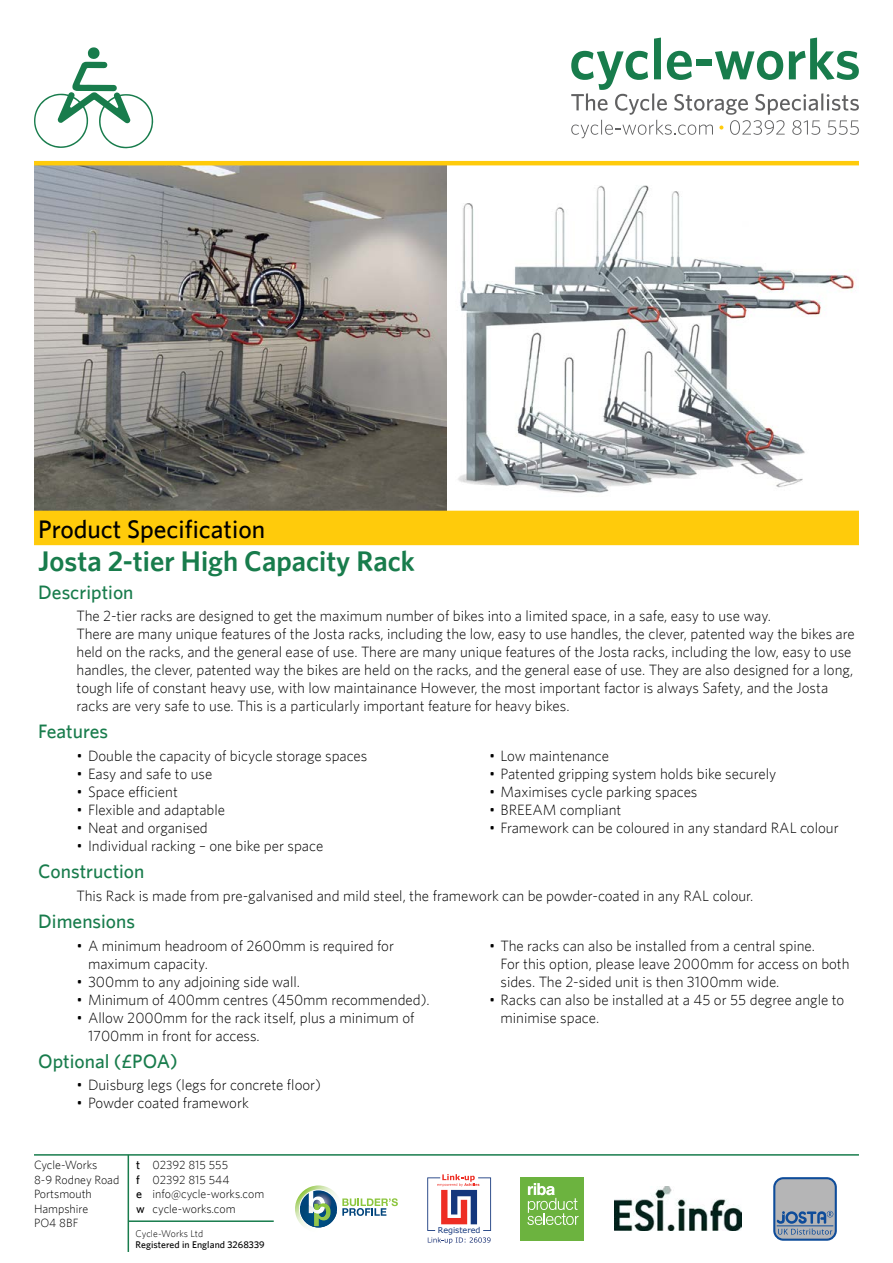
<style>
.page{position:relative;width:893px;height:1263px;background:#fff}
.page>*{position:absolute;margin:0;border:0;box-sizing:border-box;transform-origin:0 0}
.t1{font:600 28.5px "Whitney";color:#187c4c}
.t2{font:500 25.5px "Whitney";color:#000}
.t3{font:500 19.5px "Whitney";color:#187c4c}
.t4{font:300 15px/18px "Whitney";color:#000}
.t5{font:300 12px "Whitney";color:#000}
.t6{font:500 9.75px "Whitney";letter-spacing:.01em;color:#000}
.t7{font:300 9.75px "Whitney";color:#000}
.t8{font:7.95px "Verdana";color:#14377d}
.s1{font-weight:500}
</style>
<div class="page">
<hr style="left:128px;top:1155px;width:1px;height:97px;background:#187c4c">
<hr style="left:34px;top:1154px;width:825px;height:1px;background:#187c4c">
<hr style="left:128px;top:1220px;width:146px;height:2px;background:#187c4c">
<svg style="left:773px;top:1177px;width:64px;height:64px;background:#909fb1"></svg>
<svg style="left:427px;top:1174px;width:64px;height:57px"></svg>
<svg style="left:428px;top:1237px;width:63px;height:7px"></svg>
<div style="left:520px;top:1177px;width:64px;height:64px;background:#6cb33f"></div>
<svg style="left:527px;top:1183px;width:52px;height:42px"></svg>
<img style="left:615px;top:1187px;width:127px;height:44px">
<svg style="left:295px;top:1185px;width:103px;height:43px"></svg>
<img style="left:34px;top:165px;width:412px;height:346px">
<img style="left:455px;top:165px;width:404px;height:328px">
<svg style="left:34px;top:47px;width:119px;height:101px"></svg>
<svg style="left:571px;top:38px;width:288px;height:100px"></svg>
<div style="left:34px;top:511px;width:825px;height:34px;background:#ffcb0b"></div>
<hr style="left:34px;top:161px;width:825px;height:4px;background:#ffcb0b">
<h2 class="t2" style="left:38px;top:513px;width:229px">Product Specification</h2>
<h1 class="t1" style="left:38px;top:544px;width:378px">Josta 2-tier High Capacity Rack</h1>
<h3 class="t3" style="left:38px;top:580px;width:97px">Description</h3>
<p class="t4" style="left:77px;top:606px;width:780px">The 2-tier racks are designed to get the maximum number of bikes into a limited space, in a safe, easy to use way.<br>There are many unique features of the Josta racks, including the low, easy to use handles, the clever, patented way the bikes are held on the racks, and the general ease of use. There are many unique features of the Josta racks, including the low, easy to use handles, the clever, patented way the bikes are held on the racks, and the general ease of use. They are also designed for a long, tough life of constant heavy use, with low maintainance However, the most important factor is always Safety, and the Josta racks are very safe to use. This is a particularly important feature for heavy bikes.</p>
<h3 class="t3" style="left:38px;top:720px;width:71px">Features</h3>
<p class="t4" style="left:77px;top:746px;width:292px">• Double the capacity of bicycle storage spaces</p>
<p class="t4" style="left:77px;top:764px;width:137px">• Easy and safe to use</p>
<p class="t4" style="left:77px;top:782px;width:103px">• Space efficient</p>
<p class="t4" style="left:77px;top:800px;width:150px">• Flexible and adaptable</p>
<p class="t4" style="left:77px;top:818px;width:133px">• Neat and organised</p>
<p class="t4" style="left:77px;top:836px;width:248px">• Individual racking – one bike per space</p>
<p class="t4" style="left:489px;top:746px;width:121px">• Low maintenance</p>
<p class="t4" style="left:489px;top:764px;width:289px">• Patented gripping system holds bike securely</p>
<p class="t4" style="left:489px;top:782px;width:210px">• Maximises cycle parking spaces</p>
<p class="t4" style="left:489px;top:800px;width:134px">• BREEAM compliant</p>
<p class="t4" style="left:489px;top:818px;width:351px">• Framework can be coloured in any standard RAL colour</p>
<h3 class="t3" style="left:38px;top:860px;width:108px">Construction</h3>
<p class="t4" style="left:77px;top:886px;width:678px">This Rack is made from pre-galvanised and mild steel, the framework can be powder-coated in any RAL colour.</p>
<h3 class="t3" style="left:38px;top:910px;width:98px">Dimensions</h3>
<p class="t4" style="left:88px;top:936px;width:307px;text-indent:-11px">• A minimum headroom of 2600mm is required for maximum capacity.</p>
<p class="t4" style="left:77px;top:972px;width:225px">• 300mm to any adjoining side wall.</p>
<p class="t4" style="left:77px;top:990px;width:355px">• Minimum of 400mm centres (450mm recommended).</p>
<p class="t4" style="left:88px;top:1008px;width:328px;text-indent:-11px">• Allow 2000mm for the rack itself, plus a minimum of<br>1700mm in front for access.</p>
<p class="t4" style="left:500px;top:936px;width:351px;text-indent:-11px">• The racks can also be installed from a central spine.<br>For this option, please leave 2000mm for access on both sides. The 2-sided unit is then 3100mm wide.</p>
<p class="t4" style="left:500px;top:990px;width:345px;text-indent:-11px">• Racks can also be installed at a 45 or 55 degree angle to minimise space.</p>
<h3 class="t3" style="left:38px;top:1050px;width:141px">Optional (£POA)</h3>
<p class="t4" style="left:77px;top:1076px;width:246px">• Duisburg legs (legs for concrete floor)</p>
<p class="t4" style="left:77px;top:1094px;width:174px">• Powder coated framework</p>
<p class="t5" style="left:34px;top:1158px;width:65px">Cycle-Works</p>
<p class="t5" style="left:136px;top:1158px;width:94px"><span class="s1">t</span> 02392 815 555</p>
<p class="t5" style="left:34px;top:1172px;width:87px">8-9 Rodney Road</p>
<p class="t5" style="left:136px;top:1172px;width:95px"><span class="s1">f</span> 02392 815 544</p>
<p class="t5" style="left:34px;top:1187px;width:59px">Portsmouth</p>
<p class="t5" style="left:136px;top:1187px;width:130px"><span class="s1">e</span> info@cycle-works.com</p>
<p class="t5" style="left:34px;top:1201px;width:56px">Hampshire</p>
<p class="t5" style="left:136px;top:1201px;width:101px"><span class="s1">w</span> cycle-works.com</p>
<p class="t5" style="left:34px;top:1216px;width:46px">PO4 8BF</p>
<p class="t7" style="left:136px;top:1228px;width:69px">Cycle-Works Ltd</p>
<p class="t6" style="left:136px;top:1239px;width:131px">Registered in England 3268339</p>
<p class="t8" style="left:438px;top:1224px;width:44px">Registered</p>
</div>
